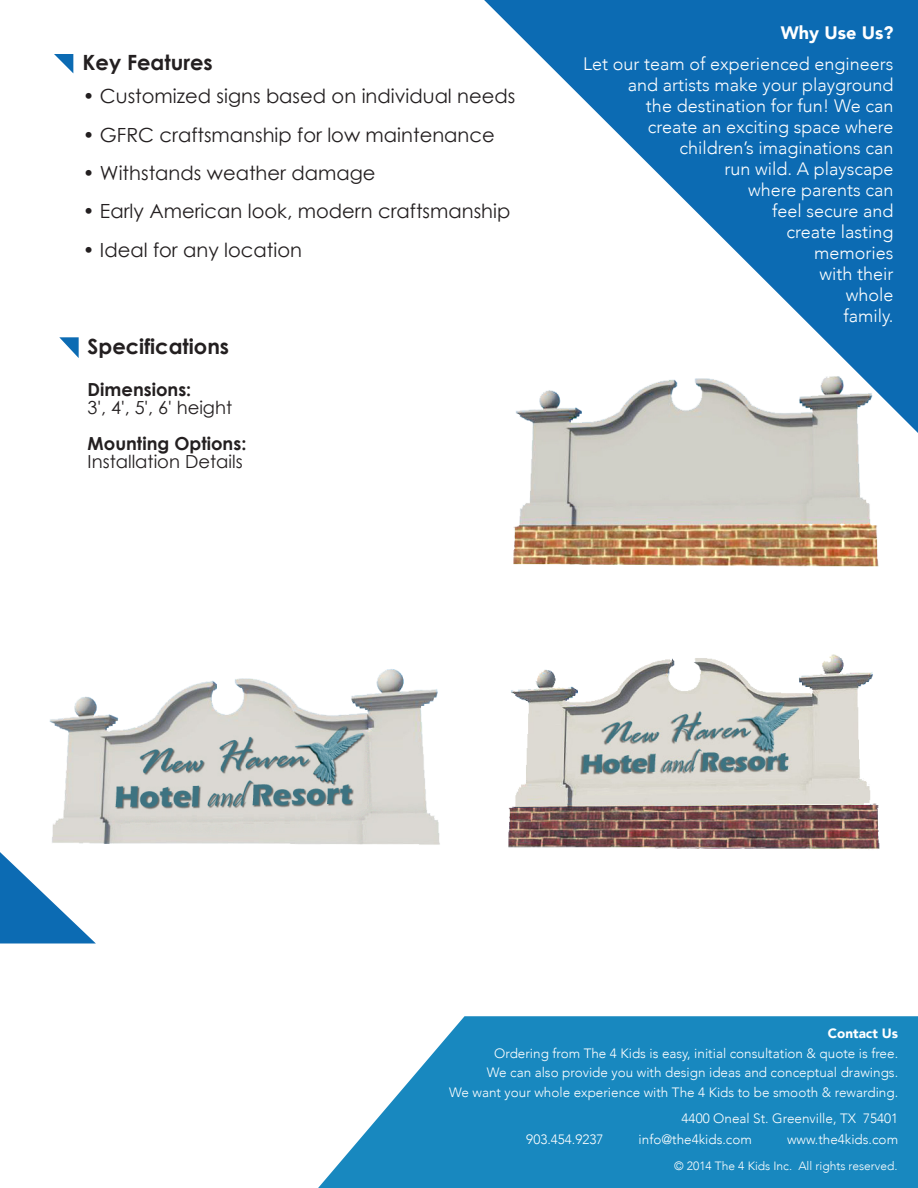
<style>
.page{position:relative;width:918px;height:1188px;background:#fff}
.page>*{position:absolute;margin:0;border:0;box-sizing:border-box;transform-origin:0 0}
.t1{font:700 21px "Century Gothic";color:#231f20}
.t2{font:19.5px "Century Gothic";color:#231f20}
.t3{font:300 18px/21px "Avenir";color:#fff;text-align:right}
.t4{font:18px/18px "Century Gothic";color:#231f20}
.t5{font:900 18px "Avenir";color:#fff}
.t6{font:300 13.5px "Avenir";color:#fff}
.t7{font:900 13.5px "Avenir";color:#fff}
.t8{font:300 12px "Avenir";color:#fff}
.s1{font-weight:700}
</style>
<div class="page">
<svg style="left:484px;top:0;width:434px;height:258px;fill:#0c6bb3"></svg>
<svg style="left:54px;top:54px;width:19px;height:19px"></svg>
<svg style="left:318px;top:1016px;width:600px;height:172px;background:#3999c8"></svg>
<svg style="left:59px;top:337px;width:20px;height:21px"></svg>
<img style="left:0;top:669px;width:415px;height:275px">
<img style="left:415px;top:672px;width:465px;height:178px">
<img style="left:513px;top:258px;width:405px;height:414px">
<p class="t1" style="left:83px;top:49px;width:132px">Key Features</p>
<p class="t2" style="left:83px;top:84px;width:434px">• Customized signs based on individual needs</p>
<p class="t2" style="left:83px;top:123px;width:413px">• GFRC craftsmanship for low maintenance</p>
<p class="t2" style="left:83px;top:161px;width:294px">• Withstands weather damage</p>
<p class="t2" style="left:83px;top:199px;width:429px">• Early American look, modern craftsmanship</p>
<p class="t2" style="left:83px;top:238px;width:221px">• Ideal for any location</p>
<p class="t1" style="left:88px;top:334px;width:143px">Specifications</p>
<p class="t4" style="left:88px;top:380px;width:146px"><span class="s1">Dimensions:<br></span>3', 4', 5', 6' height</p>
<p class="t4" style="left:88px;top:434px;width:160px"><span class="s1">Mounting Options:<br></span>Installation Details</p>
<p class="t5" style="left:781px;top:17px;width:114px">Why Use Us?</p>
<p class="t3" style="left:583px;top:53px;width:312px">Let our team of experienced engineers and artists make your playground</p>
<p class="t3" style="left:646px;top:95px;width:249px">the destination for fun! We can</p>
<p class="t3" style="left:648px;top:116px;width:247px">create an exciting space where</p>
<p class="t3" style="left:679px;top:137px;width:216px">children’s imaginations can</p>
<p class="t3" style="left:724px;top:158px;width:171px">run wild. A playscape</p>
<p class="t3" style="left:748px;top:179px;width:147px">where parents can</p>
<p class="t3" style="left:772px;top:200px;width:123px">feel secure and</p>
<p class="t3" style="left:786px;top:221px;width:109px">create lasting</p>
<p class="t3" style="left:814px;top:242px;width:81px">memories</p>
<p class="t3" style="left:819px;top:263px;width:76px">with their whole</p>
<p class="t3" style="left:843px;top:305px;width:52px">family.</p>
<p class="t7" style="left:828px;top:1022px;width:72px">Contact Us</p>
<p class="t6" style="left:494px;top:1045px;width:406px">Ordering from The 4 Kids is easy, initial consultation &amp; quote is free.</p>
<p class="t6" style="left:487px;top:1065px;width:413px">We can also provide you with design ideas and conceptual drawings.</p>
<p class="t6" style="left:449px;top:1084px;width:451px">We want your whole experience with The 4 Kids to be smooth &amp; rewarding.</p>
<p class="t6" style="left:682px;top:1110px;width:218px">4400 Oneal St. Greenville, TX 75401</p>
<p class="t6" style="left:526px;top:1131px;width:79px">903.454.9237</p>
<p class="t6" style="left:639px;top:1131px;width:115px">info@the4kids.com</p>
<p class="t6" style="left:787px;top:1131px;width:113px">www.the4kids.com</p>
<p class="t8" style="left:674px;top:1159px;width:225px">© 2014 The 4 Kids Inc. All rights reserved.</p>
</div>
